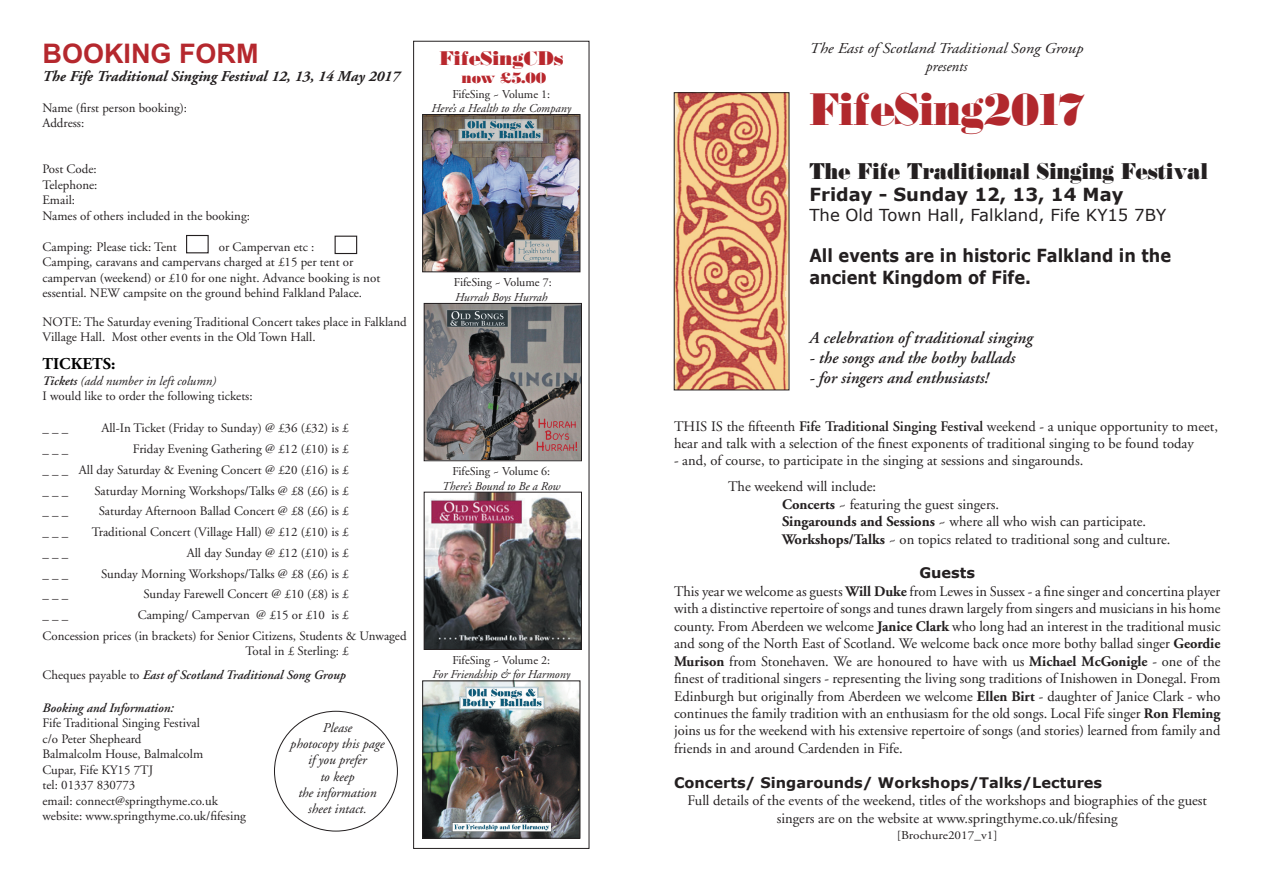
<style>
.page{position:relative;width:1263px;height:893px;background:#fff}
.page>*{position:absolute;margin:0;border:0;box-sizing:border-box;transform-origin:0 0}
.t1{font:800 45px "Bodoni";color:#b1282d;scale:.9 1}
.t2{font:700 27px "Arial E";color:#b5282e}
.t3{font:800 22.5px "Bodoni";color:#231f20;scale:.9 1}
.t4{font:800 19.5px "Bodoni";color:#b9282e}
.t5{font:700 18px/21.6px "Verdana";color:#231f20;scale:.9 1}
.t6{font:700 18px "Verdana";color:#231f20}
.t7{font:italic 600 16.5px "Adobe Garamond";color:#231f20}
.t8{font:16.5px "Verdana";color:#231f20}
.t9{font:700 16.5px "Adobe Garamond";color:#000}
.t10{font:italic 700 15px "Adobe Garamond";color:#231f20}
.t11{font:italic 15px/18px "Adobe Garamond";color:#231f20;text-align:center;scale:1.1 1}
.t12{font:800 15px "Bodoni";color:#b9282e}
.t13{font:14.55px/17.4px "Adobe Garamond";color:#231f20}
.t14{font:700 14.55px "Verdana";color:#231f20}
.t15{font:italic 13.5px/16.2px "Adobe Garamond";color:#231f20;text-align:center}
.t16{font:12.9px/15.5px "Adobe Garamond";color:#231f20}
.t17{font:italic 600 12.9px "Adobe Garamond";color:#231f20}
.t18{font:italic 12px "Adobe Garamond";color:#231f20}
.t19{font:12px "Adobe Garamond";color:#231f20}
.t20{font:12px "Adobe Garamond";color:#231f20;scale:1.1 1}
.s1{font-weight:600;font-style:italic}
.s2{font-style:italic}
.s3{font-weight:600}
.s4{font-weight:700}
</style>
<div class="page">
<img style="left:676px;top:94px;width:111px;height:294px">
<div style="left:186px;top:235px;width:23px;height:18px;border:1px solid #231f20"></div>
<div style="left:335px;top:236px;width:22px;height:18px;border:1px solid #231f20"></div>
<img style="left:424px;top:116px;width:154px;height:154px">
<div style="left:422px;top:114px;width:158px;height:158px;border:1px solid #231f20"></div>
<img style="left:426px;top:305px;width:154px;height:154px">
<div style="left:424px;top:303px;width:158px;height:158px;border:1px solid #231f20"></div>
<img style="left:426px;top:494px;width:154px;height:154px">
<div style="left:424px;top:492px;width:158px;height:158px;border:1px solid #231f20"></div>
<img style="left:424px;top:683px;width:154px;height:153px">
<div style="left:422px;top:681px;width:158px;height:157px;border:1px solid #231f20"></div>
<div style="left:413px;top:41px;width:176px;height:808px;border:1px solid #231f20"></div>
<h2 class="t2" style="left:43px;top:38px;width:217px">BOOKING FORM</h2>
<p class="t10" style="left:43px;top:68px;width:359px">The Fife Traditional Singing Festival 12, 13, 14 May 2017</p>
<p class="t16" style="left:43px;top:100px;width:146px">Name (first person booking):<br>Address:</p>
<p class="t16" style="left:43px;top:162px;width:209px">Post Code:<br>Telephone:<br>Email:<br>Names of others included in the booking:</p>
<p class="t16" style="left:43px;top:239px;width:136px">Camping: Please tick: Tent</p>
<p class="t16" style="left:43px;top:239px;width:339px;text-indent:176px">or Campervan etc :<br>Camping, caravans and campervans charged at £15 per tent or campervan (weekend) or £10 for one night. Advance booking is not essential. NEW campsite on the ground behind Falkland Palace.</p>
<p class="t16" style="left:43px;top:314px;width:366px">NOTE: The Saturday evening Traditional Concert takes place in Falkland<br>Village Hall. Most other events in the Old Town Hall.</p>
<p class="t9" style="left:43px;top:355px;width:74px">TICKETS:</p>
<p class="t16" style="left:43px;top:373px;width:212px"><span class="s1">Tickets</span> <span class="s2">(add number in left column)<br></span>I would like to order the following tickets:</p>
<p class="t16" style="left:43px;top:421px;width:27px">_ _ _</p>
<p class="t16" style="left:101px;top:421px;width:249px">All-In Ticket (Friday to Sunday) @ £36 (£32) is £</p>
<p class="t16" style="left:43px;top:442px;width:27px">_ _ _</p>
<p class="t16" style="left:43px;top:439px;width:308px;line-height:20.7px;text-align:justify;text-indent:90px">Friday Evening Gathering @ £12 (£10) is £ _ _ _ All day Saturday &amp; Evening Concert @ £20 (£16) is £ _ _ _</p>
<p class="t16" style="left:94px;top:483px;width:256px">Saturday Morning Workshops/Talks @ £8 (£6) is £</p>
<p class="t16" style="left:43px;top:504px;width:27px">_ _ _</p>
<p class="t16" style="left:99px;top:504px;width:251px">Saturday Afternoon Ballad Concert @ £8 (£6) is £</p>
<p class="t16" style="left:43px;top:525px;width:27px">_ _ _</p>
<p class="t16" style="left:92px;top:525px;width:258px">Traditional Concert (Village Hall) @ £12 (£10) is £</p>
<p class="t16" style="left:43px;top:545px;width:27px">_ _ _</p>
<p class="t16" style="left:187px;top:545px;width:163px">All day Sunday @ £12 (£10) is £</p>
<p class="t16" style="left:43px;top:566px;width:27px">_ _ _</p>
<p class="t16" style="left:101px;top:566px;width:249px">Sunday Morning Workshops/Talks @ £8 (£6) is £</p>
<p class="t16" style="left:43px;top:587px;width:27px">_ _ _</p>
<p class="t16" style="left:144px;top:587px;width:207px">Sunday Farewell Concert @ £10 (£8) is £</p>
<p class="t16" style="left:43px;top:608px;width:27px">_ _ _</p>
<p class="t16" style="left:43px;top:605px;width:366px;line-height:20.7px;text-indent:95px">Camping/ Campervan @ £15 or £10 is £<br>Concession prices (in brackets) for Senior Citizens, Students &amp; Unwaged</p>
<p class="t16" style="left:43px;top:639px;width:308px;line-height:24px;text-align:right">Total in £ Sterling: £<br>Cheques payable to <span class="s1">East of Scotland Traditional Song Group</span></p>
<p class="t17" style="left:43px;top:701px;width:133px">Booking and Information:</p>
<p class="t16" style="left:43px;top:716px;width:205px">Fife Traditional Singing Festival<br>c/o Peter Shepheard<br>Balmalcolm House, Balmalcolm<br>Cupar, Fife KY15 7TJ<br>tel: 01337 830773<br>email: connect@springthyme.co.uk website: www.springthyme.co.uk/fifesing</p>
<p class="t15" style="left:290px;top:720px;width:96px">Please<br>photocopy this page if you prefer<br>to keep<br>the information sheet intact.</p>
<h3 class="t4" style="left:439px;top:45px;width:125px">FifeSingCDs</h3>
<p class="t12" style="left:461px;top:68px;width:86px">now £5.00</p>
<p class="t19" style="left:452px;top:87px;width:99px">FifeSing ~ Volume 1:</p>
<p class="t18" style="left:431px;top:102px;width:141px">Here’s a Health to the Company</p>
<p class="t19" style="left:454px;top:276px;width:99px">FifeSing ~ Volume 7:</p>
<p class="t18" style="left:455px;top:291px;width:94px">Hurrah Boys Hurrah</p>
<p class="t19" style="left:452px;top:465px;width:99px">FifeSing ~ Volume 6:</p>
<p class="t18" style="left:442px;top:479px;width:119px">There’s Bound to Be a Row</p>
<p class="t19" style="left:452px;top:654px;width:99px">FifeSing ~ Volume 2:</p>
<p class="t18" style="left:432px;top:668px;width:139px">For Friendship &amp; for Harmony</p>
<p class="t11" style="left:809px;top:40px;width:251px">The East of Scotland Traditional Song Group presents</p>
<h1 class="t1" style="left:809px;top:80px;width:308px">FifeSing2017</h1>
<h3 class="t3" style="left:809px;top:156px;width:444px">The Fife Traditional Singing Festival</h3>
<p class="t6" style="left:809px;top:183px;width:316px">Friday - Sunday 12, 13, 14 May</p>
<p class="t8" style="left:809px;top:204px;width:358px">The Old Town Hall, Falkland, Fife KY15 7BY</p>
<p class="t5" style="left:809px;top:244px;width:403px">All events are in historic Falkland in the ancient Kingdom of Fife.</p>
<p class="t7" style="left:809px;top:329px;width:225px">A celebration of traditional singing</p>
<p class="t7" style="left:809px;top:348px;width:207px">- the songs and the bothy ballads</p>
<p class="t7" style="left:809px;top:368px;width:181px">- for singers and enthusiasts!</p>
<p class="t13" style="left:674px;top:418px;width:545px">THIS IS the fifteenth <span class="s3">Fife Traditional Singing Festival</span> weekend - a unique opportunity to meet, hear and talk with a selection of the finest exponents of traditional singing to be found today</p>
<p class="t13" style="left:728px;top:448px;width:357px;line-height:26px;text-indent:-54px">- and, of course, to participate in the singing at sessions and singarounds.<br>The weekend will include:</p>
<p class="t13" style="left:782px;top:496px;width:390px"><span class="s4">Concerts</span> ~ featuring the guest singers.<br><span class="s4">Singarounds and Sessions</span> ~ where all who wish can participate.<br><span class="s4">Workshops/Talks</span> ~ on topics related to traditional song and culture.</p>
<p class="t14" style="left:919px;top:564px;width:57px">Guests</p>
<p class="t13" style="left:674px;top:583px;width:548px;text-align:justify">This year we welcome as guests <span class="s4">Will Duke</span> from Lewes in Sussex - a fine singer and concertina player with a distinctive repertoire of songs and tunes drawn largely from singers and musicians in his home county. From Aberdeen we welcome <span class="s4">Janice Clark</span> who long had an interest in the traditional music and song of the North East of Scotland. We welcome back once more bothy ballad singer <span class="s4">Geordie Murison</span> from Stonehaven. We are honoured to have with us <span class="s4">Michael McGonigle</span> - one of the finest of traditional singers - representing the living song traditions of Inishowen in Donegal. From Edinburgh but originally from Aberdeen we welcome <span class="s4">Ellen Birt</span> - daughter of Janice Clark - who continues the family tradition with an enthusiasm for the old songs. Local Fife singer <span class="s4">Ron Fleming </span>joins us for the weekend with his extensive repertoire of songs (and stories) learned from family and friends in and around Cardenden in Fife.</p>
<p class="t14" style="left:674px;top:773px;width:430px">Concerts/ Singarounds/ Workshops/Talks/Lectures</p>
<p class="t13" style="left:687px;top:792px;width:521px;text-align:center">Full details of the events of the weekend, titles of the workshops and biographies of the guest singers are on the website at www.springthyme.co.uk/fifesing</p>
<p class="t20" style="left:897px;top:829px;width:93px">[Brochure2017_v1]</p>
</div>
